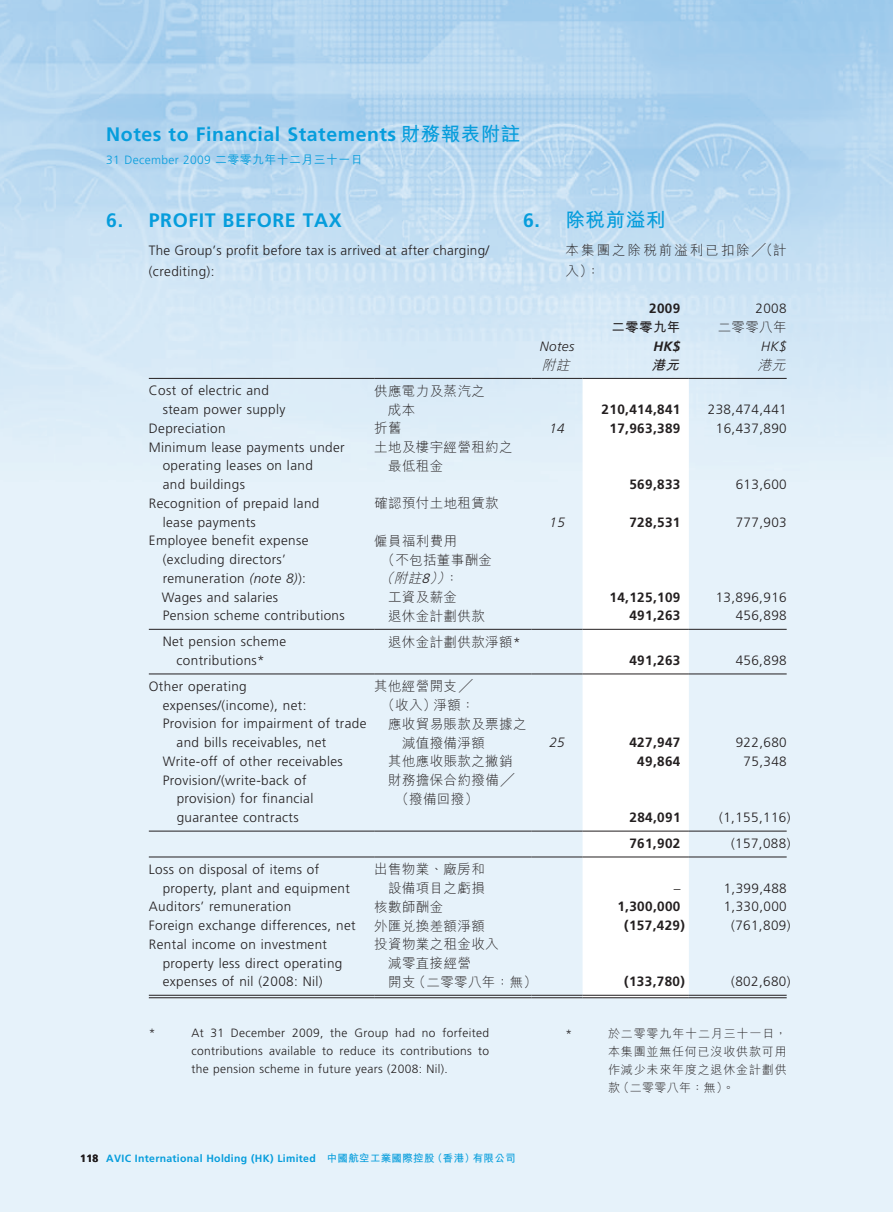
<style>
.page{position:relative;width:893px;height:1212px;background:#fff}
.page>*{position:absolute;margin:0;border:0;box-sizing:border-box;transform-origin:0 0}
.t1{font:700 19.5px "Frutiger LT Std";letter-spacing:.03em;color:#069ddc}
.t2{font:700 19.5px "M Hei HK";letter-spacing:.03em;color:#069ddc}
.t3{font:300 13.5px/18.8px "Frutiger LT Std";letter-spacing:.03em;color:#231f20}
.t4{font:300 13.5px/18.8px "M Hei HK";letter-spacing:.03em;color:#231f20}
.t5{font:700 13.5px "Frutiger LT Std";letter-spacing:.03em;color:#231f20}
.t6{font:300 13.5px/21px "M Hei HK";letter-spacing:.15em;color:#231f20}
.t7{font:italic 300 13.5px "Frutiger LT Std";letter-spacing:.03em;color:#231f20}
.t8{font:700 13.5px "M Hei HK";letter-spacing:.03em;color:#231f20}
.t9{font:italic 300 13.5px "M Hei HK";color:#231f20}
.t10{font:italic 700 13.5px "Frutiger LT Std";color:#231f20}
.t11{font:italic 700 13.5px "M Hei HK";color:#231f20}
.t12{font:300 12px/18px "Frutiger LT Std";letter-spacing:.03em;color:#231f20;text-align:justify}
.t13{font:300 12px/18px "M Hei HK";letter-spacing:.07em;color:#231f20;text-align:justify}
.t14{font:300 12px "Frutiger LT Std";letter-spacing:.03em;color:#069ddc}
.t15{font:700 10.5px "Frutiger LT Std";letter-spacing:.03em;color:#069ddc}
.s1{font-family:"M Hei HK"}
.s2{font-family:"M Hei HK";font-weight:500}
.s3{font-family:"Frutiger LT Std"}
.s4{font-style:italic}
.s5{font-family:"Frutiger LT Std";font-style:italic}
.s6{color:#231f20}
</style>
<div class="page">
<img style="left:0;top:0;width:893px;height:1212px">
<svg style="left:583px;top:379px;width:106px;height:618px"></svg>
<hr style="left:149px;top:378px;width:225px;height:1px;background:#231f20">
<hr style="left:374px;top:378px;width:157px;height:1px;background:#231f20">
<hr style="left:531px;top:378px;width:52px;height:1px;background:#231f20">
<hr style="left:583px;top:378px;width:106px;height:1px;background:#231f20">
<hr style="left:689px;top:378px;width:98px;height:1px;background:#231f20">
<hr style="left:149px;top:629px;width:225px;height:1px;background:#231f20">
<hr style="left:374px;top:629px;width:157px;height:1px;background:#231f20">
<hr style="left:531px;top:629px;width:52px;height:1px;background:#231f20">
<hr style="left:583px;top:629px;width:106px;height:1px;background:#231f20">
<hr style="left:689px;top:629px;width:98px;height:1px;background:#231f20">
<hr style="left:149px;top:673px;width:225px;height:1px;background:#231f20">
<hr style="left:374px;top:673px;width:157px;height:1px;background:#231f20">
<hr style="left:531px;top:673px;width:52px;height:1px;background:#231f20">
<hr style="left:583px;top:673px;width:106px;height:1px;background:#231f20">
<hr style="left:689px;top:673px;width:98px;height:1px;background:#231f20">
<hr style="left:149px;top:831px;width:225px;height:1px;background:#231f20">
<hr style="left:374px;top:831px;width:157px;height:1px;background:#231f20">
<hr style="left:531px;top:831px;width:52px;height:1px;background:#231f20">
<hr style="left:583px;top:831px;width:106px;height:1px;background:#231f20">
<hr style="left:689px;top:831px;width:98px;height:1px;background:#231f20">
<hr style="left:149px;top:856px;width:225px;height:1px;background:#231f20">
<hr style="left:374px;top:856px;width:157px;height:1px;background:#231f20">
<hr style="left:531px;top:856px;width:52px;height:1px;background:#231f20">
<hr style="left:583px;top:856px;width:106px;height:1px;background:#231f20">
<hr style="left:689px;top:856px;width:98px;height:1px;background:#231f20">
<hr style="left:149px;top:995px;width:225px;height:1px;background:#231f20">
<hr style="left:149px;top:997px;width:225px;height:1px;background:#231f20">
<hr style="left:374px;top:995px;width:157px;height:1px;background:#231f20">
<hr style="left:374px;top:997px;width:157px;height:1px;background:#231f20">
<hr style="left:531px;top:995px;width:52px;height:1px;background:#231f20">
<hr style="left:531px;top:997px;width:52px;height:1px;background:#231f20">
<hr style="left:583px;top:995px;width:106px;height:1px;background:#231f20">
<hr style="left:583px;top:997px;width:106px;height:1px;background:#231f20">
<hr style="left:689px;top:995px;width:98px;height:1px;background:#231f20">
<hr style="left:689px;top:997px;width:98px;height:1px;background:#231f20">
<h1 class="t1" style="left:106px;top:122px;width:416px">Notes to Financial Statements <span class="s1">財務報表附註</span></h1>
<p class="t14" style="left:106px;top:153px;width:258px">31 December 2009 <span class="s2">二零零九年十二月三十一日</span></p>
<h1 class="t1" style="left:106px;top:209px;width:237px">6. PROFIT BEFORE TAX</h1>
<p class="t3" style="left:149px;top:240px;width:342px;line-height:21px">The Group’s profit before tax is arrived at after charging/ (crediting):</p>
<p class="t3" style="left:163px;top:381px;width:124px;text-indent:-14px">Cost of electric and steam power supply</p>
<p class="t4" style="left:388px;top:381px;width:98px;text-indent:-14px">供應電力及蒸汽之成本</p>
<h1 class="t2" style="left:523px;top:206px;width:144px"><span class="s3">6.</span> 除稅前溢利</h1>
<p class="t6" style="left:566px;top:239px;width:223px">本集團之除稅前溢利已扣除╱（計入）：</p>
<p class="t5" style="left:649px;top:300px;width:33px">2009</p>
<p class="t3" style="left:755px;top:299px;width:33px">2008</p>
<p class="t8" style="left:611px;top:318px;width:71px">二零零九年</p>
<p class="t4" style="left:718px;top:318px;width:71px">二零零八年</p>
<p class="t7" style="left:540px;top:338px;width:36px">Notes</p>
<p class="t10" style="left:653px;top:338px;width:29px">HK$</p>
<p class="t7" style="left:761px;top:338px;width:27px">HK$</p>
<p class="t9" style="left:542px;top:355px;width:34px">附註</p>
<p class="t11" style="left:652px;top:355px;width:34px">港元</p>
<p class="t9" style="left:758px;top:355px;width:34px">港元</p>
<p class="t5" style="left:602px;top:401px;width:80px">210,414,841</p>
<p class="t3" style="left:708px;top:400px;width:80px">238,474,441</p>
<p class="t3" style="left:149px;top:419px;width:78px">Depreciation</p>
<p class="t4" style="left:374px;top:418px;width:29px">折舊</p>
<p class="t7" style="left:549px;top:420px;width:17px">14</p>
<p class="t5" style="left:609px;top:420px;width:72px">17,963,389</p>
<p class="t3" style="left:716px;top:419px;width:72px">16,437,890</p>
<p class="t3" style="left:163px;top:438px;width:183px;text-indent:-14px">Minimum lease payments under operating leases on land<br>and buildings</p>
<p class="t4" style="left:388px;top:437px;width:126px;text-indent:-14px">土地及樓宇經營租約之最低租金</p>
<p class="t5" style="left:629px;top:476px;width:53px">569,833</p>
<p class="t3" style="left:736px;top:475px;width:53px">613,600</p>
<p class="t3" style="left:163px;top:494px;width:158px;text-indent:-14px">Recognition of prepaid land lease payments</p>
<p class="t4" style="left:374px;top:493px;width:126px">確認預付土地租賃款</p>
<p class="t7" style="left:549px;top:514px;width:17px">15</p>
<p class="t5" style="left:629px;top:514px;width:53px">728,531</p>
<p class="t3" style="left:736px;top:513px;width:53px">777,903</p>
<p class="t3" style="left:163px;top:531px;width:147px;text-indent:-14px">Employee benefit expense (excluding directors’ remuneration <span class="s4">(note 8)</span>):</p>
<p class="t4" style="left:380px;top:531px;width:114px;text-indent:-6px">僱員福利費用<br>（不包括董事酬金<span class="s4">（附註</span><span class="s5">8</span><span class="s4">））</span>：</p>
<p class="t3" style="left:162px;top:588px;width:118px">Wages and salaries</p>
<p class="t4" style="left:388px;top:587px;width:71px">工資及薪金</p>
<p class="t5" style="left:609px;top:589px;width:72px">14,125,109</p>
<p class="t3" style="left:716px;top:588px;width:72px">13,896,916</p>
<p class="t3" style="left:163px;top:606px;width:183px">Pension scheme contributions</p>
<p class="t4" style="left:388px;top:606px;width:98px">退休金計劃供款</p>
<p class="t5" style="left:629px;top:608px;width:53px">491,263</p>
<p class="t3" style="left:736px;top:606px;width:53px">456,898</p>
<p class="t3" style="left:163px;top:632px;width:125px;text-align:center">Net pension scheme contributions*</p>
<p class="t4" style="left:388px;top:632px;width:134px">退休金計劃供款淨額<span class="s3">*</span></p>
<p class="t5" style="left:629px;top:652px;width:53px">491,263</p>
<p class="t3" style="left:736px;top:651px;width:53px">456,898</p>
<p class="t3" style="left:163px;top:677px;width:145px;text-indent:-14px">Other operating expenses/(income), net:</p>
<p class="t4" style="left:374px;top:676px;width:102px;text-align:center">其他經營開支╱（收入）淨額：</p>
<p class="t3" style="left:177px;top:714px;width:191px;text-indent:-14px">Provision for impairment of trade and bills receivables, net</p>
<p class="t4" style="left:402px;top:714px;width:126px;text-indent:-14px">應收貿易賬款及票據之減值撥備淨額</p>
<p class="t7" style="left:549px;top:735px;width:17px">25</p>
<p class="t5" style="left:629px;top:734px;width:53px">427,947</p>
<p class="t3" style="left:736px;top:733px;width:53px">922,680</p>
<p class="t3" style="left:163px;top:752px;width:182px">Write-off of other receivables</p>
<p class="t4" style="left:388px;top:751px;width:126px">其他應收賬款之撇銷</p>
<p class="t5" style="left:637px;top:753px;width:45px">49,864</p>
<p class="t3" style="left:744px;top:752px;width:45px">75,348</p>
<p class="t3" style="left:177px;top:771px;width:138px;text-indent:-14px">Provision/(write-back of provision) for financial guarantee contracts</p>
<p class="t4" style="left:395px;top:770px;width:121px;text-indent:-7px">財務擔保合約撥備╱（撥備回撥）</p>
<p class="t5" style="left:629px;top:809px;width:53px">284,091</p>
<p class="t3" style="left:719px;top:808px;width:73px">(1,155,116)</p>
<p class="t5" style="left:629px;top:835px;width:53px">761,902</p>
<p class="t3" style="left:731px;top:834px;width:61px">(157,088)</p>
<p class="t3" style="left:163px;top:860px;width:189px;text-indent:-14px">Loss on disposal of items of property, plant and equipment</p>
<p class="t4" style="left:374px;top:859px;width:112px;text-align:right">出售物業、廠房和設備項目之虧損</p>
<p class="t3" style="left:674px;top:879px;width:8px">–</p>
<p class="t3" style="left:724px;top:879px;width:65px">1,399,488</p>
<p class="t3" style="left:149px;top:897px;width:144px">Auditors’ remuneration</p>
<p class="t4" style="left:374px;top:897px;width:71px">核數師酬金</p>
<p class="t5" style="left:617px;top:899px;width:65px">1,300,000</p>
<p class="t3" style="left:724px;top:897px;width:65px">1,330,000</p>
<p class="t3" style="left:149px;top:916px;width:208px">Foreign exchange differences, net</p>
<p class="t4" style="left:374px;top:916px;width:112px">外匯兌換差額淨額</p>
<p class="t5" style="left:624px;top:917px;width:62px">(157,429)</p>
<p class="t3" style="left:731px;top:916px;width:61px">(761,809)</p>
<p class="t3" style="left:163px;top:935px;width:181px;text-indent:-14px">Rental income on investment property less direct operating expenses of nil (2008: Nil)</p>
<p class="t4" style="left:388px;top:934px;width:150px;text-indent:-14px">投資物業之租金收入<br>減零直接經營<br>開支（二零零八年：無）</p>
<p class="t5" style="left:624px;top:974px;width:62px">(133,780)</p>
<p class="t3" style="left:731px;top:972px;width:61px">(802,680)</p>
<p class="t12" style="left:149px;top:1024px;width:8px">*</p>
<p class="t12" style="left:191px;top:1024px;width:299px">At 31 December 2009, the Group had no forfeited contributions available to reduce its contributions to the pension scheme in future years (2008: Nil).</p>
<p class="t15" style="left:80px;top:1152px;width:437px"><span class="s6">118</span> AVIC International Holding (HK) Limited <span class="s1">中國航空工業國際控股（香港）有限公司</span></p>
<p class="t12" style="left:566px;top:1025px;width:8px">*</p>
<p class="t13" style="left:608px;top:1024px;width:180px">於二零零九年十二月三十一日，本集團並無任何已沒收供款可用作減少未來年度之退休金計劃供款（二零零八年：無）。</p>
</div>
